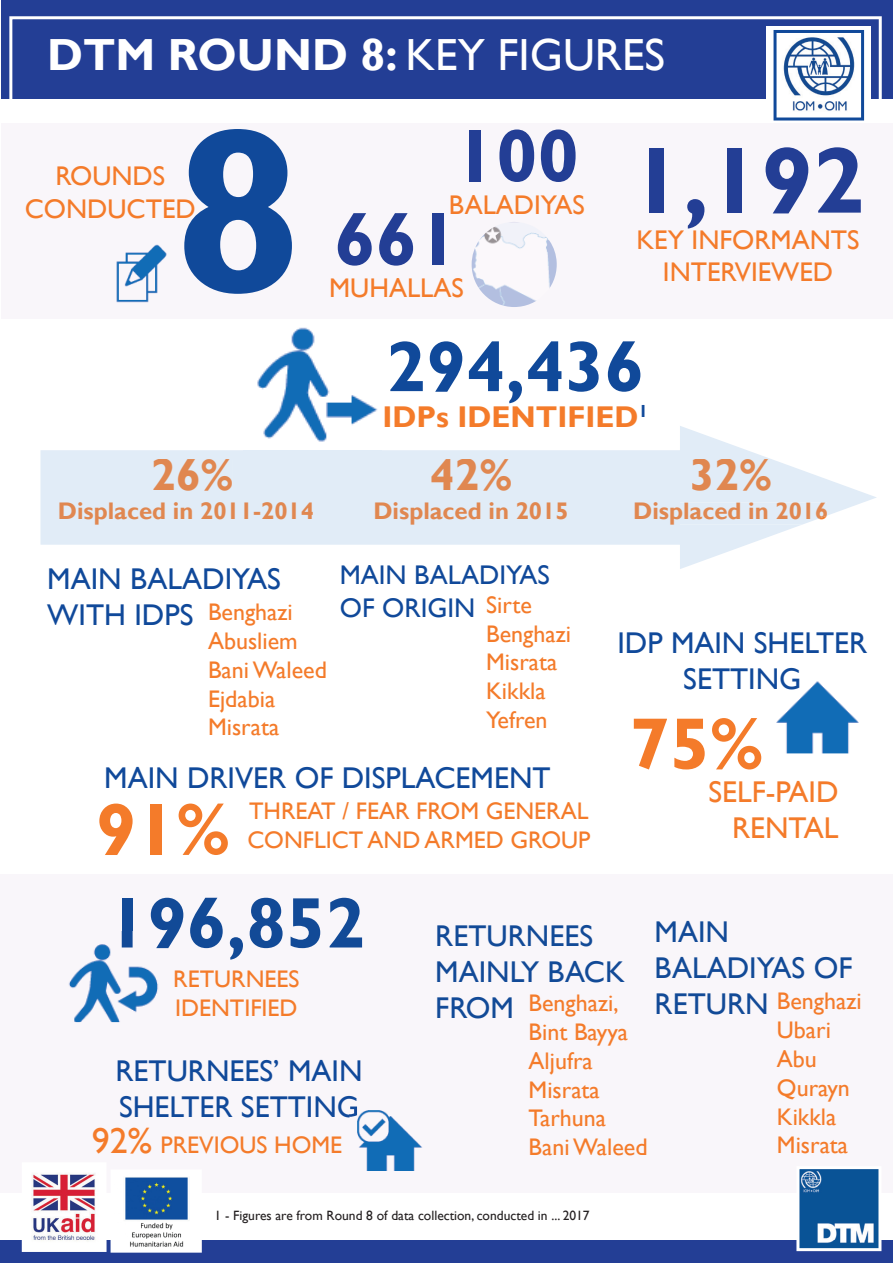
<style>
.page{position:relative;width:893px;height:1263px;background:#fff}
.page>*{position:absolute;margin:0;border:0;box-sizing:border-box;transform-origin:0 0}
.t1{font:700 235.5px "Gill Sans";color:#10499a}
.t2{font:700 94.5px "Gill Sans";color:#233e95}
.t3{font:700 75px "Gill Sans";color:#233e95}
.t4{font:700 73.5px "Gill Sans";color:#f47b2a}
.t5{font:700 72px "Gill Sans";color:#124a97}
.t6{font:700 72px "Gill Sans";color:#10499a}
.t7{font:700 45px "Gill Sans";color:#fff}
.t8{font:700 45px "Gill Sans";color:#e08750}
.t9{font:30px/36px "Gill Sans";color:#10499a}
.t10{font:30px/36px "Gill Sans";color:#124a97}
.t11{font:30px/36px "Gill Sans";color:#f47b2a;text-align:right}
.t12{font:700 30px "Gill Sans";color:#f47b2a}
.t13{font:27px/32.4px "Gill Sans";color:#f47b2a;text-align:center}
.t14{font:27px/32.4px "Gill Sans";color:#10499a}
.t15{font:24px/28.8px "Gill Sans";color:#f47b2a}
.t16{font:700 24px "Gill Sans";color:#e08750}
.t17{font:13.5px "Gill Sans";color:#231f20}
.s1{font-weight:400}
.s2{font-size:36px}
.s3{font-size:30px;color:#124a97}
</style>
<div class="page">
<img style="left:776px;top:681px;width:83px;height:73px">
<img style="left:257px;top:328px;width:121px;height:114px">
<div style="left:0;top:874px;width:893px;height:319px;background:#f9f6fa"></div>
<div style="left:2px;top:123px;width:891px;height:195px;background:#f9f6fa"></div>
<img style="left:472px;top:222px;width:85px;height:85px">
<img style="left:116px;top:244px;width:51px;height:59px">
<img style="left:69px;top:931px;width:89px;height:91px">
<img style="left:122px;top:931px;width:45px;height:29px">
<img style="left:357px;top:1110px;width:65px;height:61px">
<img style="left:350px;top:1106px;width:7px;height:11px">
<div style="left:1px;top:0;width:892px;height:98px;background:#233e95"></div>
<svg style="left:9px;top:16px;width:873px;height:90px"></svg>
<div style="left:0;top:1240px;width:893px;height:23px;background:#233e95"></div>
<div style="left:40px;top:450px;width:640px;height:95px;background:#e1ecf7"></div>
<div style="left:139px;top:459px;width:93px;height:32px;background:#e1ecf7"></div>
<div style="left:58px;top:502px;width:255px;height:23px;background:#e1ecf7"></div>
<div style="left:432px;top:459px;width:79px;height:32px;background:#e1ecf7"></div>
<div style="left:373px;top:502px;width:194px;height:23px;background:#e1ecf7"></div>
<div style="left:633px;top:502px;width:47px;height:23px;background:#e1ecf7"></div>
<svg style="left:680px;top:426px;width:197px;height:143px"></svg>
<svg style="left:796px;top:1169px;width:85px;height:82px;background:#437bae"></svg>
<svg style="left:22px;top:1174px;width:180px;height:78px"></svg>
<svg style="left:773px;top:30px;width:91px;height:91px"></svg>
<h3 class="t7" style="left:47px;top:27px;width:620px">DTM ROUND 8: <span class="s1">KEY FIGURES</span></h3>
<h1 class="t1" style="left:173px;top:71px;width:131px">8</h1>
<p class="t13" style="left:25px;top:161px;width:172px">ROUNDS<br>CONDUCTED</p>
<h3 class="t8" style="left:151px;top:448px;width:84px">26%</h3>
<p class="t16" style="left:58px;top:497px;width:258px">Displaced in 2011-2014</p>
<h3 class="t3" style="left:455px;top:111px;width:126px">100</h3>
<p class="t13" style="left:449px;top:189px;width:137px">BALADIYAS</p>
<h3 class="t3" style="left:334px;top:195px;width:126px">661</h3>
<p class="t13" style="left:329px;top:273px;width:136px">MUHALLAS</p>
<h2 class="t2" style="left:631px;top:124px;width:236px">1,192</h2>
<p class="t13" style="left:637px;top:224px;width:224px">KEY INFORMANTS<br>INTERVIEWED</p>
<h3 class="t6" style="left:386px;top:323px;width:259px">294,436</h3>
<p class="t12" style="left:382px;top:399px;width:267px">IDPs IDENTIFIED<sup>1</sup></p>
<h3 class="t8" style="left:430px;top:448px;width:84px">42%</h3>
<p class="t16" style="left:373px;top:497px;width:197px">Displaced in 2015</p>
<p class="t16" style="left:633px;top:497px;width:197px">Displaced in 2016</p>
<h3 class="t8" style="left:690px;top:448px;width:84px">32%</h3>
<p class="t9" style="left:47px;top:562px;width:235px">MAIN BALADIYAS<br>WITH IDPS</p>
<p class="t15" style="left:208px;top:598px;width:120px">Benghazi<br>Abusliem<br>Bani Waleed<br>Ejdabia<br>Misrata</p>
<p class="t14" style="left:340px;top:559px;width:212px">MAIN BALADIYAS<br>OF ORIGIN</p>
<p class="t15" style="left:486px;top:591px;width:86px">Sirte<br>Benghazi<br>Misrata<br>Kikkla<br>Yefren</p>
<p class="t9" style="left:104px;top:760px;width:448px">MAIN DRIVER OF DISPLACEMENT</p>
<h3 class="t4" style="left:96px;top:785px;width:135px">91%</h3>
<p class="t15" style="left:247px;top:797px;width:344px">THREAT / FEAR FROM GENERAL<br>CONFLICT AND ARMED GROUP</p>
<p class="t9" style="left:617px;top:625px;width:251px;text-align:center">IDP MAIN SHELTER<br>SETTING</p>
<h3 class="t4" style="left:629px;top:700px;width:135px">75%</h3>
<p class="t11" style="left:708px;top:774px;width:132px">SELF-PAID<br>RENTAL</p>
<h3 class="t5" style="left:107px;top:880px;width:259px">196,852</h3>
<p class="t15" style="left:173px;top:965px;width:128px">RETURNEES<br>IDENTIFIED</p>
<p class="t9" style="left:116px;top:1053px;width:249px">RETURNEES’ MAIN<br>SHELTER SETTING</p>
<p class="t15" style="left:92px;top:1131px;width:252px"><span class="s2">92%</span> PREVIOUS HOME</p>
<p class="t10" style="left:435px;top:918px;width:191px">RETURNEES<br>MAINLY BACK</p>
<p class="t15" style="left:529px;top:989px;width:120px;text-indent:-93px"><span class="s3">FROM</span> Benghazi,<br>Bint Bayya<br>Aljufra<br>Misrata<br>Tarhuna<br>Bani Waleed</p>
<p class="t10" style="left:655px;top:915px;width:199px">MAIN<br>BALADIYAS OF<br>RETURN</p>
<p class="t15" style="left:777px;top:987px;width:86px">Benghazi<br>Ubari<br>Abu<br>Qurayn<br>Kikkla<br>Misrata</p>
<p class="t17" style="left:215px;top:1208px;width:377px">1 - Figures are from Round 8 of data collection, conducted in ... 2017</p>
</div>
